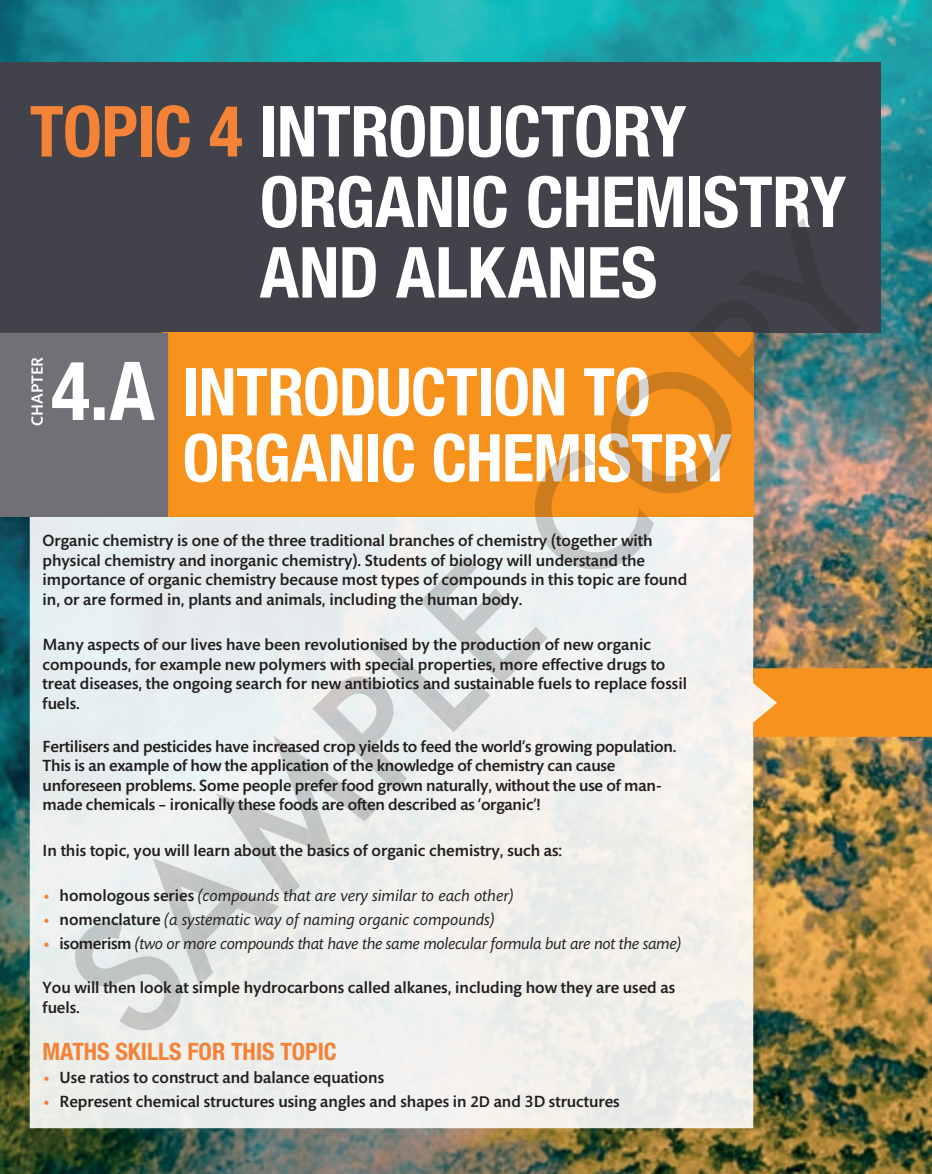
<style>
.page{position:relative;width:932px;height:1174px;background:#fff}
.page>*{position:absolute;margin:0;border:0;box-sizing:border-box;transform-origin:0 0}
.t1{font:500 154.2px "Futura";color:#231f20}
.t2{font:700 condensed 70.5px/70.5px "Helvetica Neue LT Pro";letter-spacing:-.01em;color:#fff}
.t3{font:700 condensed 66px/66px "Helvetica Neue LT Pro";letter-spacing:-.01em;color:#fff}
.t4{font:700 condensed 24px "Helvetica Neue LT Pro";color:#f48237}
.t5{font:500 16.5px/19.5px "Mundo Sans Std";color:#231f20}
.t6{font:italic 16.5px "Mundo Sans Std";color:#231f20}
.t7{font:italic 16.5px "Mundo Sans Std";letter-spacing:-.02em;color:#231f20}
.t8{font:500 16.5px "Mundo Sans Std";color:#fff}
.s1{color:#f48237}
.s2{font-family:"Bosis Std";font-weight:700;font-style:normal;color:#f48235}
.s3{font-weight:500;font-style:normal}
.s4{font-family:"Bosis Std";font-weight:700;color:#f48235}
.s5{font-size:15.75px}
</style>
<div class="page">
<img style="left:0;top:0;width:931px;height:1174px">
<svg style="left:30px;top:509px;width:753px;height:619px;fill:#ecf0ee"></svg>
<div style="left:0;top:62px;width:879px;height:271px;background:#42424a"></div>
<svg style="left:753px;top:668px;width:178px;height:69px;background:#f69625"></svg>
<div style="left:162px;top:333px;width:591px;height:184px;background:#f7931d"></div>
<svg style="left:0;top:333px;width:168px;height:184px;background:#7c7b81"></svg>
<h2 class="t2" style="left:260px;top:96px;width:588px;text-indent:-230px"><span class="s1">TOPIC 4</span> INTRODUCTORY<br>ORGANIC CHEMISTRY<br>AND ALKANES</h2>
<h1 class="t1" style="left:21px;top:934px;width:1060px;rotate:-45deg">SAMPLE COPY</h1>
<p class="t8" style="left:28px;top:425px;width:70px;rotate:-90deg">CHAPTER</p>
<h3 class="t3" style="left:182px;top:359px;width:550px">INTRODUCTION TO<br>ORGANIC CHEMISTRY</h3>
<p class="t5" style="left:43px;top:531px;width:646px">Organic chemistry is one of the three traditional branches of chemistry (together with physical chemistry and inorganic chemistry). Students of biology will understand the importance of organic chemistry because most types of compounds in this topic are found in, or are formed in, plants and animals, including the human body.</p>
<p class="t5" style="left:43px;top:635px;width:645px">Many aspects of our lives have been revolutionised by the production of new organic compounds, for example new polymers with special properties, more effective drugs to treat diseases, the ongoing search for new antibiotics and sustainable fuels to replace fossil fuels.</p>
<p class="t5" style="left:43px;top:737px;width:635px">Fertilisers and pesticides have increased crop yields to feed the world’s growing population.<br>This is an example of how the application of the knowledge of chemistry can cause unforeseen problems. Some people prefer food grown naturally, without the use of man&shy;made chemicals – ironically these foods are often described as ‘organic’!</p>
<p class="t5" style="left:43px;top:841px;width:521px">In this topic, you will learn about the basics of organic chemistry, such as:</p>
<p class="t6" style="left:43px;top:886px;width:472px"><span class="s2">•</span> <span class="s3">homologous series</span> (compounds that are very similar to each other)</p>
<p class="t6" style="left:43px;top:910px;width:453px"><span class="s2">•</span> <span class="s3">nomenclature</span> (a systematic way of naming organic compounds)</p>
<p class="t7" style="left:43px;top:934px;width:640px"><span class="s2">•</span> <span class="s3">isomerism</span> (two or more compounds that have the same molecular formula but are not the same)</p>
<p class="t5" style="left:43px;top:978px;width:634px">You will then look at simple hydrocarbons called alkanes, including how they are used as fuels.</p>
<h3 class="t4" style="left:43px;top:1036px;width:296px">MATHS SKILLS FOR THIS TOPIC</h3>
<p class="t5" style="left:43px;top:1068px;width:343px"><span class="s4">•</span> Use ratios to construct and balance equations</p>
<p class="t5" style="left:43px;top:1092px;width:578px"><span class="s4">•</span> Represent chemical structures using angles and shapes in <span class="s5">2D</span> and 3D structures</p>
</div>
